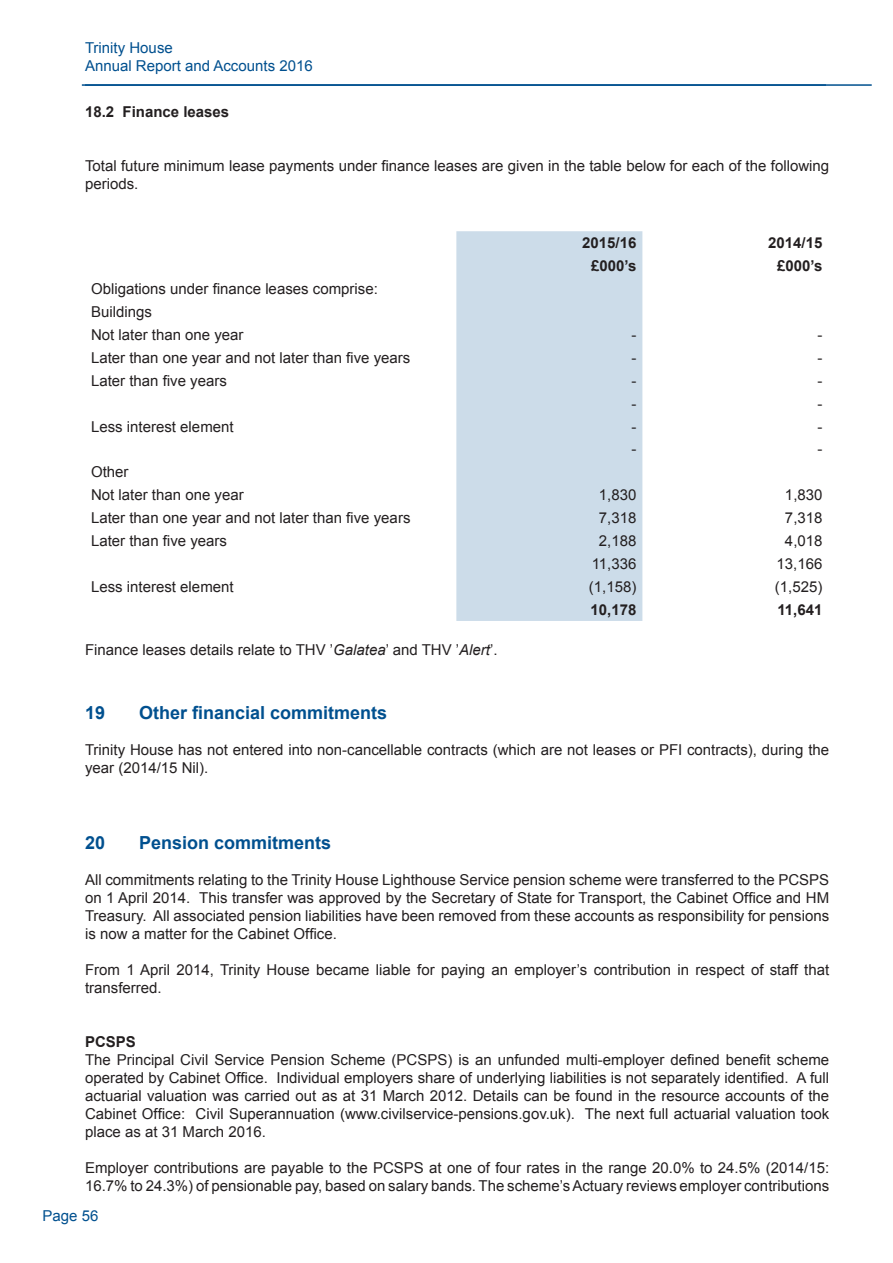
<style>
.page{position:relative;width:893px;height:1263px;background:#fff}
.page>*{position:absolute;margin:0;border:0;box-sizing:border-box;transform-origin:0 0}
.t1{font:700 18px "Arial";color:#00508f}
.t2{font:15px/18px "Arial";color:#231f20}
.t3{font:700 15px "Arial";color:#231f20}
.t4{font:15px/18px "Arial";color:#00508f}
.s1{font-style:italic}
</style>
<div class="page">
<hr style="left:82px;top:84px;width:744px;height:2px;background:#00508f">
<hr style="left:85px;top:84px;width:787px;height:2px;background:#00508f">
<div style="left:456px;top:231px;width:186px;height:390px;background:#ccdce9"></div>
<p class="t4" style="left:85px;top:39px;width:229px">Trinity House<br>Annual Report and Accounts 2016</p>
<p class="t3" style="left:85px;top:102px;width:146px">18.2 Finance leases</p>
<p class="t2" style="left:85px;top:157px;width:746px">Total future minimum lease payments under finance leases are given in the table below for each of the following periods.</p>
<p class="t2" style="left:91px;top:277px;width:288px;line-height:23px">Obligations under finance leases comprise:<br>Buildings<br>Not later than one year</p>
<p class="t3" style="left:582px;top:233px;width:56px">2015/16</p>
<p class="t3" style="left:768px;top:233px;width:56px">2014/15</p>
<p class="t3" style="left:591px;top:256px;width:47px">£000’s</p>
<p class="t3" style="left:777px;top:256px;width:47px">£000’s</p>
<p class="t2" style="left:631px;top:326px;width:6px">-</p>
<p class="t2" style="left:817px;top:326px;width:6px">-</p>
<p class="t2" style="left:91px;top:349px;width:321px">Later than one year and not later than five years</p>
<p class="t2" style="left:631px;top:349px;width:6px">-</p>
<p class="t2" style="left:817px;top:349px;width:6px">-</p>
<p class="t2" style="left:91px;top:372px;width:137px">Later than five years</p>
<p class="t2" style="left:631px;top:372px;width:6px">-</p>
<p class="t2" style="left:817px;top:372px;width:6px">-</p>
<p class="t2" style="left:631px;top:394px;width:6px">-</p>
<p class="t2" style="left:817px;top:394px;width:6px">-</p>
<p class="t2" style="left:91px;top:417px;width:144px">Less interest element</p>
<p class="t2" style="left:631px;top:417px;width:6px">-</p>
<p class="t2" style="left:817px;top:417px;width:6px">-</p>
<p class="t2" style="left:631px;top:440px;width:6px">-</p>
<p class="t2" style="left:817px;top:440px;width:6px">-</p>
<p class="t2" style="left:91px;top:461px;width:154px;line-height:23px">Other<br>Not later than one year</p>
<p class="t2" style="left:599px;top:486px;width:39px">1,830</p>
<p class="t2" style="left:785px;top:486px;width:39px">1,830</p>
<p class="t2" style="left:91px;top:509px;width:321px">Later than one year and not later than five years</p>
<p class="t2" style="left:599px;top:509px;width:39px">7,318</p>
<p class="t2" style="left:785px;top:509px;width:39px">7,318</p>
<p class="t2" style="left:91px;top:532px;width:137px">Later than five years</p>
<p class="t2" style="left:599px;top:532px;width:39px">2,188</p>
<p class="t2" style="left:785px;top:532px;width:39px">4,018</p>
<p class="t2" style="left:592px;top:555px;width:46px">11,336</p>
<p class="t2" style="left:777px;top:555px;width:47px">13,166</p>
<p class="t2" style="left:91px;top:578px;width:144px">Less interest element</p>
<p class="t2" style="left:589px;top:578px;width:49px">(1,158)</p>
<p class="t2" style="left:775px;top:578px;width:49px">(1,525)</p>
<p class="t3" style="left:591px;top:600px;width:47px">10,178</p>
<p class="t3" style="left:777px;top:600px;width:47px">11,641</p>
<p class="t2" style="left:85px;top:640px;width:414px">Finance leases details relate to THV ’<span class="s1">Galatea</span>’ and THV ’<span class="s1">Alert</span>’.</p>
<p class="t1" style="left:85px;top:701px;width:22px">19</p>
<p class="t1" style="left:139px;top:701px;width:250px">Other financial commitments</p>
<p class="t2" style="left:85px;top:741px;width:746px">Trinity House has not entered into non-cancellable contracts (which are not leases or PFI contracts), during the year (2014/15 Nil).</p>
<p class="t1" style="left:85px;top:831px;width:22px">20</p>
<p class="t1" style="left:139px;top:831px;width:194px">Pension commitments</p>
<p class="t2" style="left:85px;top:871px;width:746px;text-align:justify">All commitments relating to the Trinity House Lighthouse Service pension scheme were transferred to the PCSPS on 1 April 2014. This transfer was approved by the Secretary of State for Transport, the Cabinet Office and HM Treasury. All associated pension liabilities have been removed from these accounts as responsibility for pensions is now a matter for the Cabinet Office.</p>
<p class="t2" style="left:85px;top:961px;width:746px">From 1 April 2014, Trinity House became liable for paying an employer’s contribution in respect of staff that transferred.</p>
<p class="t3" style="left:85px;top:1032px;width:52px">PCSPS</p>
<p class="t2" style="left:85px;top:1051px;width:746px;text-align:justify">The Principal Civil Service Pension Scheme (PCSPS) is an unfunded multi-employer defined benefit scheme operated by Cabinet Office. Individual employers share of underlying liabilities is not separately identified. A full actuarial valuation was carried out as at 31 March 2012. Details can be found in the resource accounts of the Cabinet Office: Civil Superannuation (www.civilservice-pensions.gov.uk). The next full actuarial valuation took place as at 31 March 2016.</p>
<p class="t2" style="left:85px;top:1159px;width:746px">Employer contributions are payable to the PCSPS at one of four rates in the range 20.0% to 24.5% (2014/15:<br>16.7% to 24.3%) of pensionable pay, based on salary bands. The scheme’s Actuary reviews employer contributions</p>
<p class="t4" style="left:43px;top:1206px;width:57px">Page 56</p>
</div>
